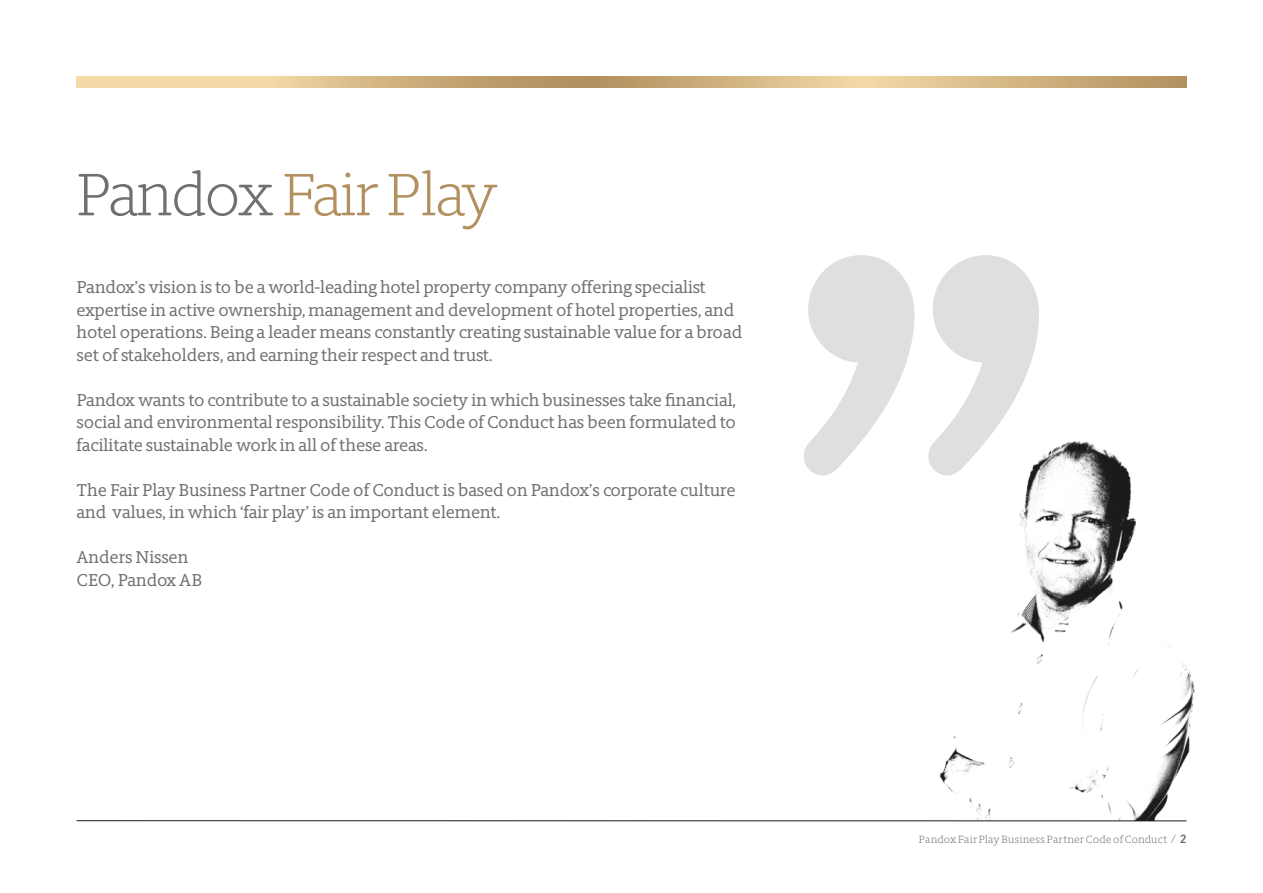
<style>
.page{position:relative;width:1263px;height:893px;background:#fff}
.page>*{position:absolute;margin:0;border:0;box-sizing:border-box;transform-origin:0 0}
.t1{font:300 60px "Berlingske Typewriter";letter-spacing:-.025em;color:#b2905f}
.t2{font:500 17.25px/22.5px "Berlingske Typewriter";color:#70706f}
.t3{font:300 10.5px "Berlingske Typewriter";letter-spacing:.025em;color:#70706f}
.s1{color:#70706f}
.s2{font-size:12px}
.s3{font-weight:700;font-size:12px}
</style>
<div class="page">
<svg style="left:77px;top:77px;width:1109px;height:10px"></svg>
<img style="left:940px;top:441px;width:255px;height:380px">
<svg style="left:804px;top:255px;width:235px;height:221px;fill:#dfdfdf"></svg>
<hr style="left:77px;top:820px;width:1109px;height:1px;background:#1c1b1a">
<h1 class="t1" style="left:77px;top:153px;width:422px"><span class="s1">Pandox</span> Fair Play</h1>
<p class="t2" style="left:77px;top:275px;width:667px">Pandox’s vision is to be a world-leading hotel property company offering specialist expertise in active ownership, management and development of hotel properties, and hotel operations. Being a leader means constantly creating sustainable value for a broad set of stakeholders, and earning their respect and trust.</p>
<p class="t2" style="left:77px;top:387px;width:661px;text-align:justify">Pandox wants to contribute to a sustainable society in which businesses take financial, social and environmental responsibility. This Code of Conduct has been formulated to facilitate sustainable work in all of these areas.</p>
<p class="t2" style="left:77px;top:477px;width:660px">The Fair Play Business Partner Code of Conduct is based on Pandox’s corporate culture and values, in which ‘fair play’ is an important element.</p>
<p class="t2" style="left:77px;top:545px;width:127px">Anders Nissen<br>CEO, Pandox AB</p>
<p class="t3" style="left:919px;top:832px;width:269px">Pandox Fair Play Business Partner Code of Conduct <span class="s2">/</span> <span class="s3">2</span></p>
</div>
